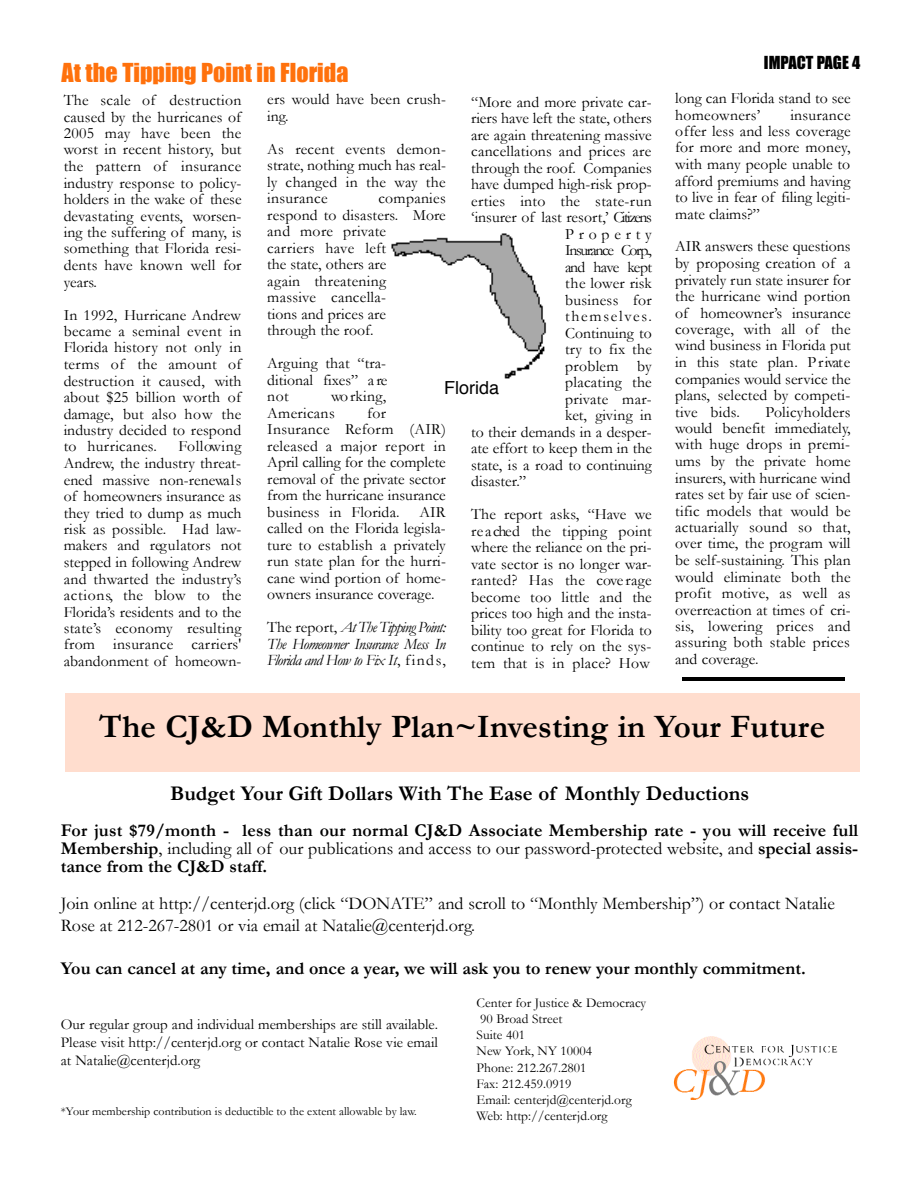
<style>
.page{position:relative;width:918px;height:1188px;background:#fff}
.page>*{position:absolute;margin:0;border:0;box-sizing:border-box;transform-origin:0 0}
.t1{font:700 33px "Garamond";letter-spacing:.005em;color:#000}
.t2{font:24px "Impact";color:#ff710c}
.t3{font:700 21px "Garamond";color:#000}
.t4{font:700 18px/18px "Garamond";color:#000;text-align:justify}
.t5{font:18px/21.6px "Garamond";color:#000}
.t6{font:18px "Helvetica";color:#000}
.t7{font:16.5px "Impact";color:#000}
.t8{font:15.75px/16.5px "Garamond";letter-spacing:.005em;color:#000;text-align:justify}
.t9{font:italic 15.75px/16.5px "Garamond";letter-spacing:-.045em;color:#000;text-align:justify}
.t10{font:15.75px "Garamond";letter-spacing:-.085em;color:#000}
.t11{font:15.75px "Garamond";letter-spacing:-.055em;color:#000}
.t12{font:15px/17.9px "Garamond";color:#000;text-align:justify}
.t13{font:13.5px/16.2px "Garamond";color:#000}
.t14{font:12px "Garamond";color:#000}
.s1{font-style:normal}
.s2{font-weight:400}
</style>
<div class="page">
<hr style="left:682px;top:678px;width:163px;height:3px;background:#000">
<div style="left:65px;top:694px;width:794px;height:78px;background:#ffddce"></div>
<img style="left:673px;top:1036px;width:165px;height:64px">
<img style="left:391px;top:233px;width:155px;height:146px">
<h2 class="t2" style="left:62px;top:58px;width:288px">At the Tipping Point in Florida</h2>
<p class="t8" style="left:64px;top:92px;width:179px">The scale of d e s tru c tio n caused by the hurricanes of 2005 may have been the worst in recent history, but the patte rn of in s u ra n c e industry response to policy&shy;holders in the wake of these devastating events, worsen&shy;ing the suffering of many, is something that Florida resi&shy;dents have known well for years.</p>
<p class="t8" style="left:64px;top:307px;width:179px">In 1992, Hurricane Andrew became a seminal event in Florida history not only in te rms of the amount of destruction it caused, with about $25 billion worth of damage, but also how the industry decided to respond to hurr ic a n e s.</p>
<p class="t8" style="left:64px;top:438px;width:179px;text-indent:115px">Fo llow in g Andrew, the industry threat&shy;ened massive non-re n ewa l s of homeowners insurance as they tried to dump as much risk as possible. Had law&shy;m a ke rs and reg u lato rs not stepped in following Andrew and thwarted the industry’s a c t io n s, the blow to the Florida’s residents and to the s tate ’s economy re s u ltin g from insurance carr ie rs ' abandonment of homeown-</p>
<p class="t8" style="left:267px;top:91px;width:180px">ers would have been crush&shy;ing.</p>
<p class="t8" style="left:267px;top:141px;width:180px">As recent events demon&shy;strate, nothing much has real&shy;ly changed in the way the in s u rance</p>
<p class="t8" style="left:471px;top:94px;width:182px">“More and more private car-</p>
<p class="t8" style="left:471px;top:110px;width:182px">riers have left the state, others</p>
<p class="t8" style="left:471px;top:127px;width:182px">are again threatening massive</p>
<p class="t8" style="left:471px;top:143px;width:182px">cancellations and prices are</p>
<p class="t8" style="left:471px;top:160px;width:182px">through the roof. Companies</p>
<p class="t8" style="left:471px;top:176px;width:182px">have dumped high-risk prop-</p>
<p class="t8" style="left:471px;top:193px;width:182px">e rties into the state -ru n</p>
<p class="t8" style="left:471px;top:209px;width:182px">‘insurer of last resort,’ C itizen s</p>
<p class="t8" style="left:565px;top:226px;width:88px">Pro p e rt y</p>
<p class="t10" style="left:565px;top:242px;width:88px">In su rance Corp.,</p>
<p class="t11" style="left:565px;top:258px;width:88px">and have kep t</p>
<p class="t8" style="left:565px;top:275px;width:88px">t he lower risk</p>
<p class="t8" style="left:565px;top:292px;width:88px">business fo r</p>
<p class="t8" style="left:565px;top:308px;width:88px">t h e m s e l ve s.</p>
<p class="t8" style="left:565px;top:325px;width:88px">Continuing to</p>
<p class="t8" style="left:565px;top:341px;width:88px">try to fix the</p>
<p class="t8" style="left:565px;top:358px;width:88px">p ro blem by</p>
<p class="t8" style="left:565px;top:374px;width:88px">p la c ating the</p>
<p class="t8" style="left:565px;top:391px;width:88px">p r ivate mar-</p>
<p class="t8" style="left:565px;top:407px;width:88px">ket, giving in</p>
<p class="t8" style="left:471px;top:424px;width:182px">to their demands in a desper-</p>
<p class="t8" style="left:471px;top:440px;width:182px">ate effort to keep them in the</p>
<p class="t8" style="left:471px;top:457px;width:182px">state, is a road to continuing</p>
<p class="t8" style="left:471px;top:473px;width:57px">disaster.”</p>
<p class="t8" style="left:471px;top:506px;width:182px">The report asks, “Have we re a ched the tipping point where the reliance on the pri&shy;vate sector is no longer war&shy;ranted? Has the cove rage become too little and the prices too high and the insta&shy;bility too great for Florida to continue to rely on the sys&shy;tem that is in place? How</p>
<p class="t8" style="left:267px;top:190px;width:180px;text-align:left;text-indent:111px">companies respond to disasters. More and more private<br>c a rr ie rs have left<br>the state, others are<br>again thre ate n in g<br>m a s s ive cancella-<br>tions and prices are<br>through the roof.</p>
<p class="t8" style="left:267px;top:355px;width:122px">Arguing that “tra&shy;ditional fixe s ” a re not</p>
<p class="t6" style="left:444px;top:381px;width:56px">Florida</p>
<p class="t8" style="left:267px;top:388px;width:120px;text-indent:64px">wo rk in g,<br>Americans</p>
<p class="t8" style="left:267px;top:405px;width:180px;text-align:left;text-indent:100px">fo r<br>I n s u rance Re fo rm (AIR) released a major report in<br>April calling for the complete removal of the private sector from the hurricane insurance business in Flo rid a .</p>
<p class="t8" style="left:267px;top:504px;width:180px;text-indent:152px">A I R called on the Florida legisla&shy;ture to establish a privately run state plan for the hurri&shy;cane wind portion of home&shy;owners insurance coverage.</p>
<p class="t9" style="left:267px;top:619px;width:180px"><span class="s1">The report,</span> AtTheTipping Poin t:<br>The Homeowner Insurance Mess In Florida and How to Fix It<span class="s1">, f i n d s,</span></p>
<p class="t7" style="left:764px;top:52px;width:98px">IMPACT PAGE 4</p>
<p class="t8" style="left:675px;top:90px;width:177px">long can Florida stand to see h o m e ow n e rs ’</p>
<p class="t8" style="left:675px;top:107px;width:177px;text-indent:115px">in s u ra n c e offer less and less coverage for more and more money, with many people unable to afford premiums and having to live in fear of filing legiti&shy;mate claims?”</p>
<p class="t8" style="left:675px;top:238px;width:177px">AIR answers these questions by proposing creation of a privately run state insurer for the hurricane wind portion o f h o m e ow n e r’s insura n c e c ove rage, with all of th e wind business in Florida put in this state plan. P r ivat e companies would service the plans, selected by competi&shy;tive bids.</p>
<p class="t8" style="left:675px;top:404px;width:177px;text-indent:90px">Po licy h o ld e rs would benefit immediate ly, with huge drops in premi&shy;ums by the private home insurers, with hurricane wind rates set by fair use of scien&shy;tific models that would be a c tu a r ia lly sound so that, over time, the program will be self-sustaining. This plan would eliminate both the p rofit motive, as well as overreaction at times of cri&shy;s is, lowering prices and assuring both stable prices and coverage.</p>
<h1 class="t1" style="left:99px;top:709px;width:728px">The CJ&amp;D Monthly Plan~Investing in Your Future</h1>
<h3 class="t3" style="left:170px;top:782px;width:581px">Budget Your Gift Dollars With The Ease of Monthly Deductions</h3>
<p class="t4" style="left:61px;top:821px;width:799px">For just $79/month - less than our normal CJ&amp;D Associate Membership rate - you will receive full Membership<span class="s2">, including all of our publications and access to our password-protected website, and</span> special assis&shy;tance from the CJ&amp;D staff.</p>
<p class="t5" style="left:61px;top:893px;width:776px">Join online at http://centerjd.org (click “DONATE” and scroll to “Monthly Membership”) or contact Natalie<br>Rose at 212-267-2801 or via email at Natalie@centerjd.org.</p>
<p class="t4" style="left:61px;top:959px;width:746px">You can cancel at any time, and once a year, we will ask you to renew your monthly commitment.</p>
<p class="t13" style="left:477px;top:995px;width:171px">Center for Justice &amp; Democracy<br>90 Broad Street<br>Suite 401<br>New York, NY 10004<br>Phone: 212.267.2801<br>Fax: 212.459.0919<br>Email: centerjd@centerjd.org<br>Web: http://centerjd.org</p>
<p class="t12" style="left:61px;top:1016px;width:379px">Our regular group and individual memberships are still available.<br>Please visit http://centerjd.org or contact Natalie Rose vie email at Natalie@centerjd.org</p>
<p class="t14" style="left:61px;top:1105px;width:357px">*Your membership contribution is deductible to the extent allowable by law.</p>
</div>
